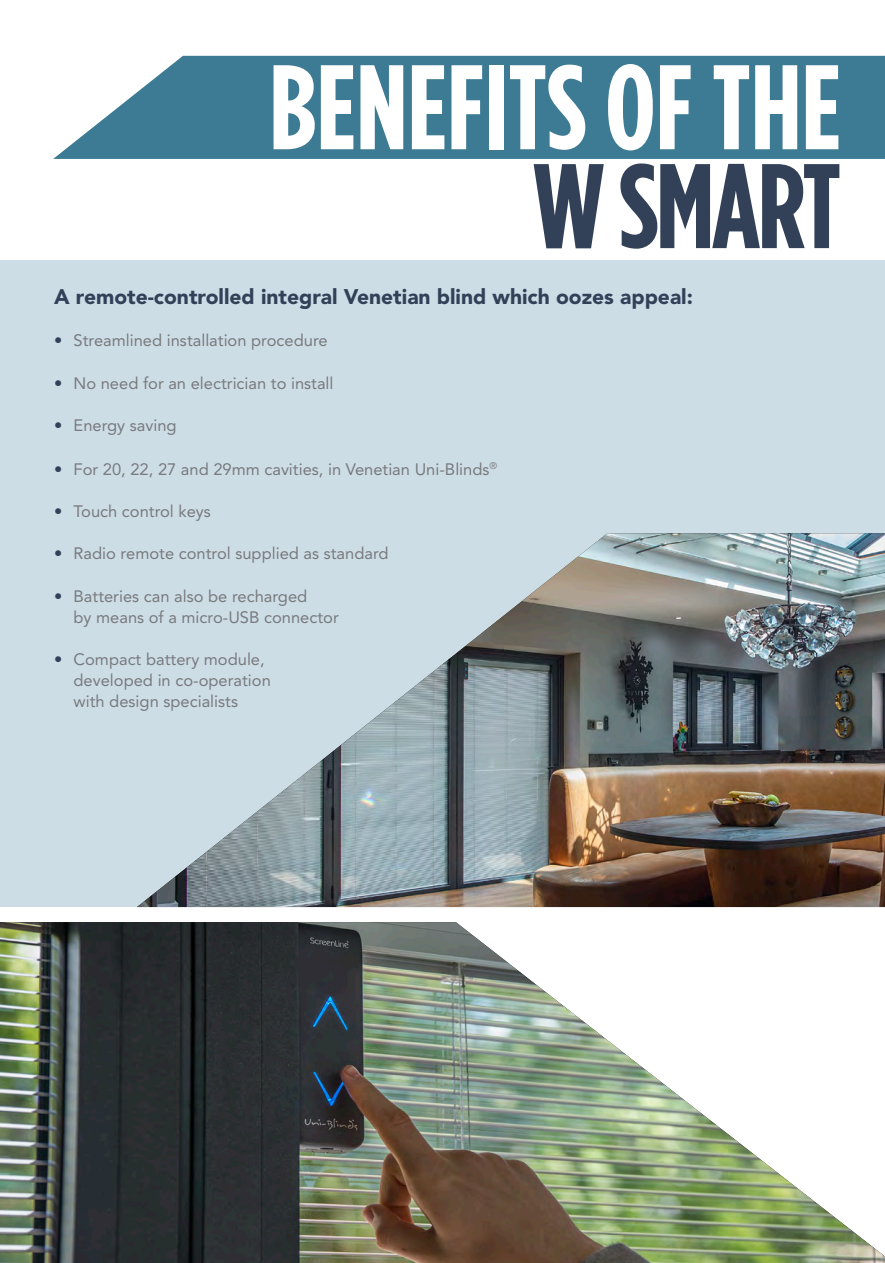
<style>
.page{position:relative;width:885px;height:1263px;background:#fff}
.page>*{position:absolute;margin:0;border:0;box-sizing:border-box;transform-origin:0 0}
.t1{font:700 120px "Gotham Condensed";color:#fff}
.t2{font:700 120px "Gotham Condensed";letter-spacing:-.02em;color:#324058}
.t3{font:900 21px "Avenir LT Std";color:#324058}
.t4{font:16.5px/21px "Avenir LT Std";color:#787a7d}
.s1{color:#324058}
</style>
<div class="page">
<img style="left:0;top:922px;width:884px;height:341px">
<div style="left:0;top:260px;width:884px;height:647px;background:#cddde6"></div>
<img style="left:137px;top:533px;width:747px;height:374px">
<svg style="left:53px;top:56px;width:831px;height:103px;background:#4b859b"></svg>
<p class="t1" style="left:269px;top:40px;width:573px">BENEFITS OF THE</p>
<p class="t2" style="left:533px;top:139px;width:309px">W SMART</p>
<p class="t3" style="left:54px;top:284px;width:640px">A remote-controlled integral Venetian blind which oozes appeal:</p>
<p class="t4" style="left:54px;top:330px;width:275px"><span class="s1">•</span> Streamlined installation procedure</p>
<p class="t4" style="left:54px;top:373px;width:281px"><span class="s1">•</span> No need for an electrician to install</p>
<p class="t4" style="left:54px;top:415px;width:124px"><span class="s1">•</span> Energy saving</p>
<p class="t4" style="left:54px;top:459px;width:444px"><span class="s1">•</span> For 20, 22, 27 and 29mm cavities, in Venetian Uni-Blinds<sup>®</sup></p>
<p class="t4" style="left:54px;top:501px;width:158px"><span class="s1">•</span> Touch control keys</p>
<p class="t4" style="left:54px;top:543px;width:336px"><span class="s1">•</span> Radio remote control supplied as standard</p>
<p class="t4" style="left:74px;top:585px;width:267px;text-indent:-20px"><span class="s1">•</span> Batteries can also be recharged<br>by means of a micro-USB connector</p>
<p class="t4" style="left:74px;top:649px;width:199px;text-indent:-20px"><span class="s1">•</span> Compact battery module, developed in co-operation with design specialists</p>
</div>
